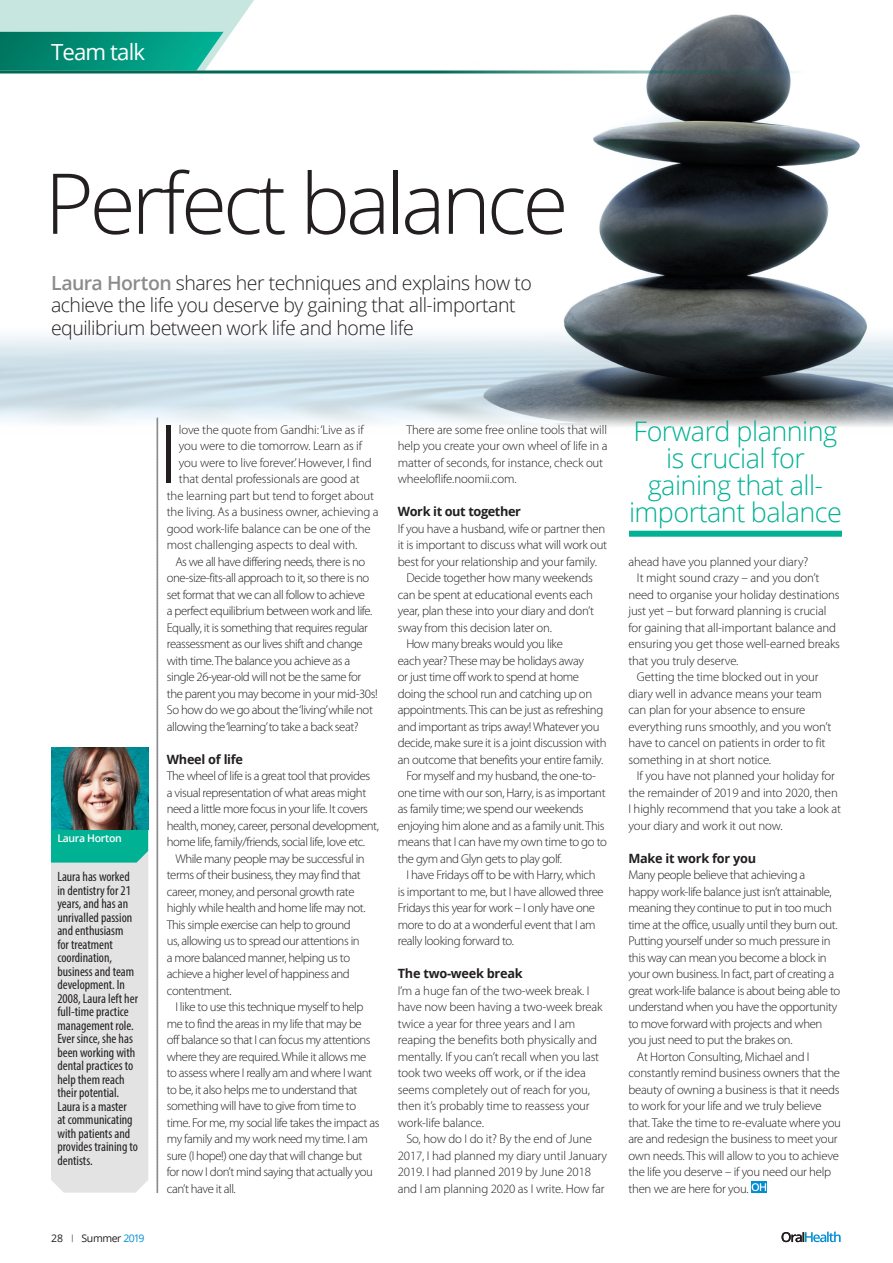
<style>
.page{position:relative;width:893px;height:1263px;background:#fff}
.page>*{position:absolute;margin:0;border:0;box-sizing:border-box;transform-origin:0 0}
.OH_Article_Body_No_I{font:300 85.2px "Myriad Pro";color:#231f20}
.OH_Headline{font:300 84px "Open Sans";letter-spacing:-.05em;color:#231f20}
.OH__Pull_Quote{font:300 27px/27px "Open Sans";letter-spacing:-.02em;color:#00b194;text-align:center}
.t1{font:22.2px "Open Sans";letter-spacing:-.04em;color:#fff}
.OH_Standfirst{font:300 19.5px/22.5px "Open Sans";letter-spacing:-.025em;color:#231f20}
.OH_Author_Bio{font:condensed 13.5px/13.5px "Myriad Pro";color:#231f20}
.OH_Article_Body_Inde{font:300 12.75px/16.5px "Myriad Pro";letter-spacing:-.03em;color:#231f20}
.OH_Article_Body_No_I-2{font:300 12.75px/16.5px "Myriad Pro";letter-spacing:-.02em;color:#231f20}
.OH_Article_Body_Inde-2{font:300 12.75px/16.5px "Myriad Pro";letter-spacing:-.01em;color:#231f20}
.OH_Crosshead{font:700 12.75px "Open Sans";letter-spacing:-.02em;color:#231f20}
.t2{font:10.5px "Open Sans";letter-spacing:-.04em;color:#231f20}
.OH_Bio_Authors_Name{font:600 10.5px "Open Sans";letter-spacing:-.03em;color:#fff}
.s1{font-weight:600;color:#8b8b8c}
.s2{color:#008fd5}
</style>
<div class="page">
<img style="left:0;top:14px;width:893px;height:420px">
<svg style="left:0;top:0;width:263px;height:70px;background:#77c4b6"></svg>
<hr style="left:0;top:70px;width:893px;height:3px;background:#006a55">
<svg style="left:782px;top:1231px;width:59px;height:11px"></svg>
<div style="left:751px;top:1182px;width:16px;height:11px;background:#008fd5"></div>
<svg style="left:752px;top:1183px;width:14px;height:8px"></svg>
<svg style="left:156px;top:418px;width:2px;height:775px;background:#a8a8a9"></svg>
<svg style="left:51px;top:829px;width:97px;height:364px;background:#cededc"></svg>
<img style="left:51px;top:747px;width:97px;height:82px">
<div style="left:629px;top:531px;width:213px;height:6px;background:#00b194"></div>
<h3 class="t1" style="left:51px;top:36px;width:96px">Team talk</h3>
<p class="OH_Headline" style="left:45px;top:146px;width:525px">Perfect balance</p>
<p class="OH_Standfirst" style="left:51px;top:271px;width:482px"><span class="s1">Laura Horton</span> shares her techniques and explains how to achieve the life you deserve by gaining that all-important equilibrium between work life and home life</p>
<p class="OH_Bio_Authors_Name" style="left:57px;top:831px;width:66px">Laura Horton</p>
<p class="OH_Author_Bio" style="left:57px;top:870px;width:82px">Laura has worked in dentistry for 21 years, and has an unrivalled passion and enthusiasm for treatment coordination, business and team development. In<br>2008, Laura left her full-time practice management role.<br>Ever since, she has been working with dental practices to help them reach their potential.<br>Laura is a master at communicating with patients and provides training to dentists.</p>
<p class="t2" style="left:51px;top:1231px;width:14px">28</p>
<p class="t2" style="left:82px;top:1231px;width:64px">Summer <span class="s2">2019</span></p>
<p class="OH_Article_Body_No_I-2" style="left:179px;top:421px;width:186px">love the quote from Gandhi: ‘Live as if</p>
<p class="OH_Article_Body_No_I-2" style="left:179px;top:438px;width:185px">you were to die tomorrow. Learn as if</p>
<p class="OH_Article_Body_No_I-2" style="left:179px;top:454px;width:194px">you were to live forever.’ However, I find</p>
<p class="OH_Article_Body_No_I-2" style="left:179px;top:471px;width:182px">that dental professionals are good at</p>
<p class="OH_Article_Body_No_I-2" style="left:167px;top:487px;width:209px">the learning part but tend to forget about</p>
<p class="OH_Article_Body_No_I-2" style="left:167px;top:504px;width:213px">the living. As a business owner, achieving a</p>
<p class="OH_Article_Body_No_I-2" style="left:167px;top:520px;width:205px">good work-life balance can be one of the</p>
<p class="OH_Article_Body_No_I-2" style="left:167px;top:537px;width:192px">most challenging aspects to deal with.</p>
<p class="OH_Article_Body_Inde" style="left:167px;top:553px;width:212px;text-indent:9px">As we all have differing needs, there is no one-size-fits-all approach to it, so there is no set format that we can all follow to achieve<br>a perfect equilibrium between work and life.<br>Equally, it is something that requires regular reassessment as our lives shift and change with time. The balance you achieve as a single 26-year-old will not be the same for the parent you may become in your mid-30s!<br>So how do we go about the ‘living’while not allowing the ‘learning’to take a back seat?</p>
<p class="OH_Crosshead" style="left:167px;top:750px;width:78px">Wheel of life</p>
<p class="OH_Article_Body_No_I-2" style="left:167px;top:768px;width:214px">The wheel of life is a great tool that provides a visual representation of what areas might need a little more focus in your life. It covers health, money, career, personal development, home life, family/friends, social life, love etc.</p>
<p class="OH_Article_Body_Inde" style="left:167px;top:850px;width:200px;text-indent:9px">While many people may be successful in terms of their business, they may find that career, money, and personal growth rate highly while health and home life may not.<br>This simple exercise can help to ground us, allowing us to spread our attentions in a more balanced manner, helping us to achieve a higher level of happiness and contentment.</p>
<p class="OH_Article_Body_Inde" style="left:167px;top:999px;width:214px;text-indent:9px">I like to use this technique myself to help me to find the areas in my life that may be<br>off balance so that I can focus my attentions where they are required. While it allows me to assess where I really am and where I want to be, it also helps me to understand that something will have to give from time to time. For me, my social life takes the impact as my family and my work need my time. I am sure (I hope!) one day that will change but<br>for now I don’t mind saying that actually you can’t have it all.</p>
<p class="OH_Article_Body_No_I" style="left:160px;top:408px;width:19px">I</p>
<p class="OH_Article_Body_Inde-2" style="left:398px;top:421px;width:211px;text-indent:9px">There are some free online tools that will help you create your own wheel of life in a matter of seconds, for instance, check out wheeloflife.noomii.com.</p>
<p class="OH_Crosshead" style="left:398px;top:502px;width:125px">Work it out together</p>
<p class="OH_Article_Body_No_I-2" style="left:398px;top:520px;width:211px">If you have a husband, wife or partner then it is important to discuss what will work out best for your relationship and your family.</p>
<p class="OH_Article_Body_Inde" style="left:398px;top:570px;width:198px;text-align:justify;text-indent:9px">Decide together how many weekends can be spent at educational events each year, plan these into your diary and don’t sway from this decision later on.</p>
<p class="OH_Article_Body_Inde" style="left:398px;top:636px;width:210px;text-indent:9px">How many breaks would you like<br>each year? These may be holidays away<br>or just time off work to spend at home doing the school run and catching up on appointments. This can be just as refreshing and important as trips away! Whatever you decide, make sure it is a joint discussion with an outcome that benefits your entire family.</p>
<p class="OH_Article_Body_Inde" style="left:398px;top:768px;width:211px;text-indent:9px">For myself and my husband, the one-to&shy;one time with our son, Harry, is as important as family time; we spend our weekends enjoying him alone and as a family unit. This means that I can have my own time to go to the gym and Glyn gets to play golf.</p>
<p class="OH_Article_Body_Inde" style="left:398px;top:867px;width:207px;text-indent:9px">I have Fridays off to be with Harry, which is important to me, but I have allowed three Fridays this year for work – I only have one more to do at a wonderful event that I am really looking forward to.</p>
<p class="OH_Crosshead" style="left:398px;top:964px;width:126px">The two-week break</p>
<p class="OH_Article_Body_No_I-2" style="left:398px;top:982px;width:206px">I’m a huge fan of the two-week break. I have now been having a two-week break twice a year for three years and I am reaping the benefits both physically and mentally. If you can’t recall when you last took two weeks off work, or if the idea seems completely out of reach for you, then it’s probably time to reassess your work-life balance.</p>
<p class="OH_Article_Body_Inde-2" style="left:398px;top:1131px;width:211px;text-indent:9px">So, how do I do it? By the end of June 2017, I had planned my diary until January 2019. I had planned 2019 by June 2018 and I am planning 2020 as I write. How far</p>
<p class="OH__Pull_Quote" style="left:629px;top:417px;width:214px">Forward planning is crucial for gaining that all&shy;important balance</p>
<p class="OH_Article_Body_Inde-2" style="left:628px;top:553px;width:181px">ahead have you planned your diary?</p>
<p class="OH_Article_Body_Inde-2" style="left:628px;top:570px;width:213px;text-indent:9px">It might sound crazy – and you don’t need to organise your holiday destinations just yet – but forward planning is crucial for gaining that all-important balance and ensuring you get those well-earned breaks that you truly deserve.</p>
<p class="OH_Article_Body_Inde-2" style="left:628px;top:669px;width:204px;text-indent:9px">Getting the time blocked out in your diary well in advance means your team can plan for your absence to ensure everything runs smoothly, and you won’t have to cancel on patients in order to fit something in at short notice.</p>
<p class="OH_Article_Body_Inde-2" style="left:628px;top:768px;width:214px;text-indent:9px">If you have not planned your holiday for the remainder of 2019 and into 2020, then I highly recommend that you take a look at your diary and work it out now.</p>
<p class="OH_Crosshead" style="left:628px;top:849px;width:129px">Make it work for you</p>
<p class="OH_Article_Body_No_I-2" style="left:628px;top:867px;width:213px">Many people believe that achieving a<br>happy work-life balance just isn’t attainable, meaning they continue to put in too much time at the office, usually until they burn out.<br>Putting yourself under so much pressure in this way can mean you become a block in your own business. In fact, part of creating a great work-life balance is about being able to understand when you have the opportunity to move forward with projects and when you just need to put the brakes on.</p>
<p class="OH_Article_Body_Inde" style="left:628px;top:1048px;width:214px;text-indent:9px">At Horton Consulting, Michael and I constantly remind business owners that the beauty of owning a business is that it needs to work for your life and we truly believe that. Take the time to re-evaluate where you are and redesign the business to meet your own needs. This will allow to you to achieve the life you deserve – if you need our help then we are here for you.</p>
</div>
